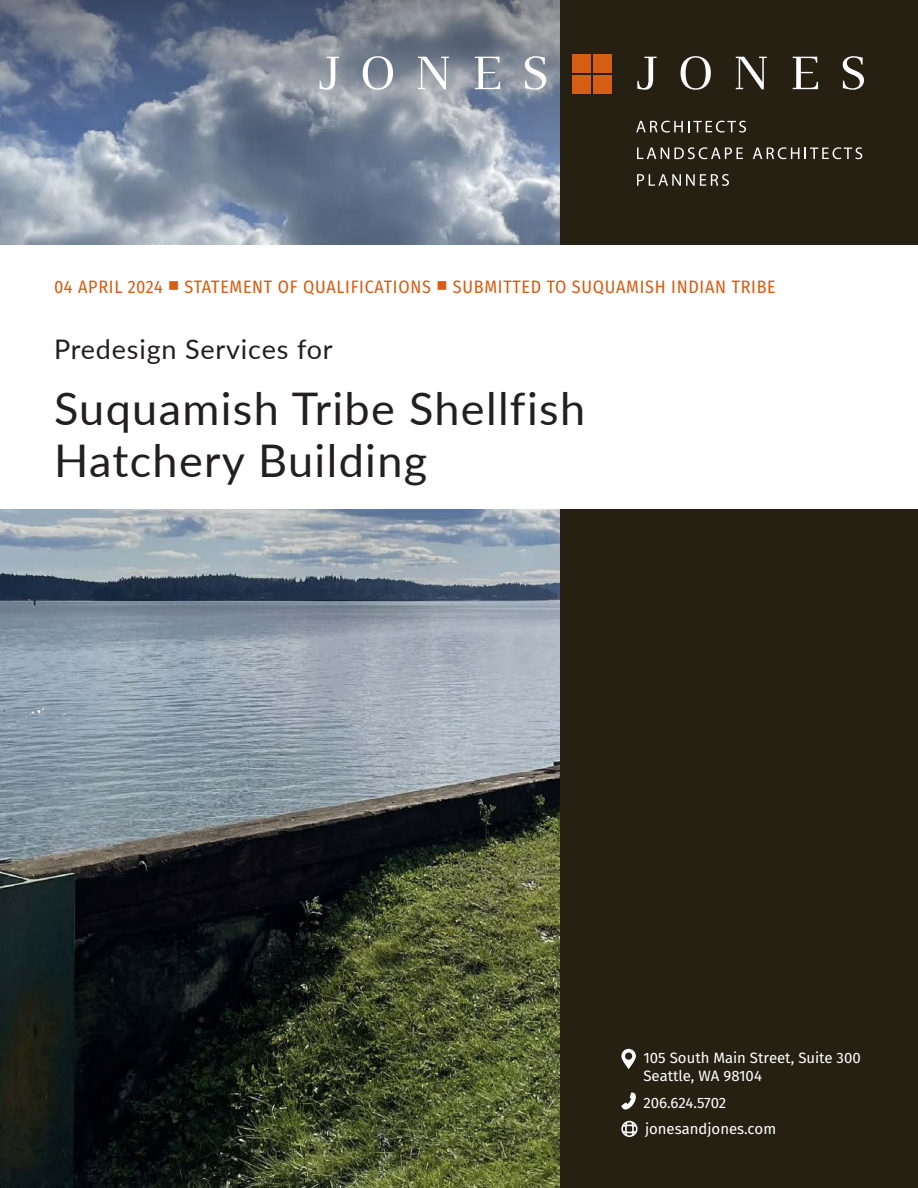
<style>
.page{position:relative;width:918px;height:1188px;background:#fff}
.page>*{position:absolute;margin:0;border:0;box-sizing:border-box;transform-origin:0 0}
.Cover_Title{font:45px/52.5px "Lato";letter-spacing:.03em;color:#231f20}
.Cover_Title-2{font:27px "Lato";letter-spacing:.03em;color:#231f20}
.Cover_Pre-Title{font:18px "Fira Sans Condensed";letter-spacing:.04em;color:#d75d14}
.Cover_Contact_Info{font:15px/18px "Fira Sans";color:#fff}
</style>
<div class="page">
<img style="left:0;top:158px;width:561px;height:1030px">
<svg style="left:0;top:0;width:561px;height:158px"></svg>
<div style="left:561px;top:0;width:357px;height:1188px;background:#262013"></div>
<div style="left:0;top:245px;width:918px;height:263px;background:#fff"></div>
<svg style="left:363px;top:56px;width:30px;height:34px"></svg>
<svg style="left:418px;top:57px;width:31px;height:32px"></svg>
<svg style="left:320px;top:57px;width:19px;height:33px"></svg>
<svg style="left:525px;top:56px;width:21px;height:34px"></svg>
<svg style="left:475px;top:57px;width:25px;height:32px"></svg>
<svg style="left:681px;top:56px;width:30px;height:34px"></svg>
<svg style="left:736px;top:57px;width:31px;height:32px"></svg>
<svg style="left:637px;top:57px;width:20px;height:33px"></svg>
<svg style="left:843px;top:56px;width:21px;height:34px"></svg>
<svg style="left:793px;top:57px;width:25px;height:32px"></svg>
<div style="left:572px;top:54px;width:19px;height:19px;background:#d75d14"></div>
<div style="left:572px;top:75px;width:19px;height:19px;background:#d75d14"></div>
<div style="left:593px;top:54px;width:19px;height:19px;background:#d75d14"></div>
<div style="left:593px;top:75px;width:19px;height:19px;background:#d75d14"></div>
<svg style="left:636px;top:121px;width:110px;height:12px"></svg>
<svg style="left:637px;top:147px;width:106px;height:12px"></svg>
<svg style="left:753px;top:147px;width:46px;height:12px"></svg>
<svg style="left:805px;top:147px;width:57px;height:12px"></svg>
<svg style="left:637px;top:174px;width:92px;height:12px"></svg>
<svg style="left:621px;top:1049px;width:15px;height:20px"></svg>
<svg style="left:621px;top:1092px;width:15px;height:18px"></svg>
<svg style="left:621px;top:1121px;width:17px;height:16px"></svg>
<p class="Cover_Pre-Title" style="left:54px;top:273px;width:723px">04 APRIL 2024 ■ STATEMENT OF QUALIFICATIONS ■ SUBMITTED TO SUQUAMISH INDIAN TRIBE</p>
<p class="Cover_Title-2" style="left:54px;top:330px;width:280px">Predesign Services for</p>
<p class="Cover_Title" style="left:54px;top:380px;width:533px">Suquamish Tribe Shellfish<br>Hatchery Building</p>
<p class="Cover_Contact_Info" style="left:643px;top:1049px;width:219px">105 South Main Street, Suite 300<br>Seattle, WA 98104</p>
<p class="Cover_Contact_Info" style="left:643px;top:1093px;width:84px">206.624.5702</p>
<p class="Cover_Contact_Info" style="left:645px;top:1119px;width:133px">jonesandjones.com</p>
</div>
